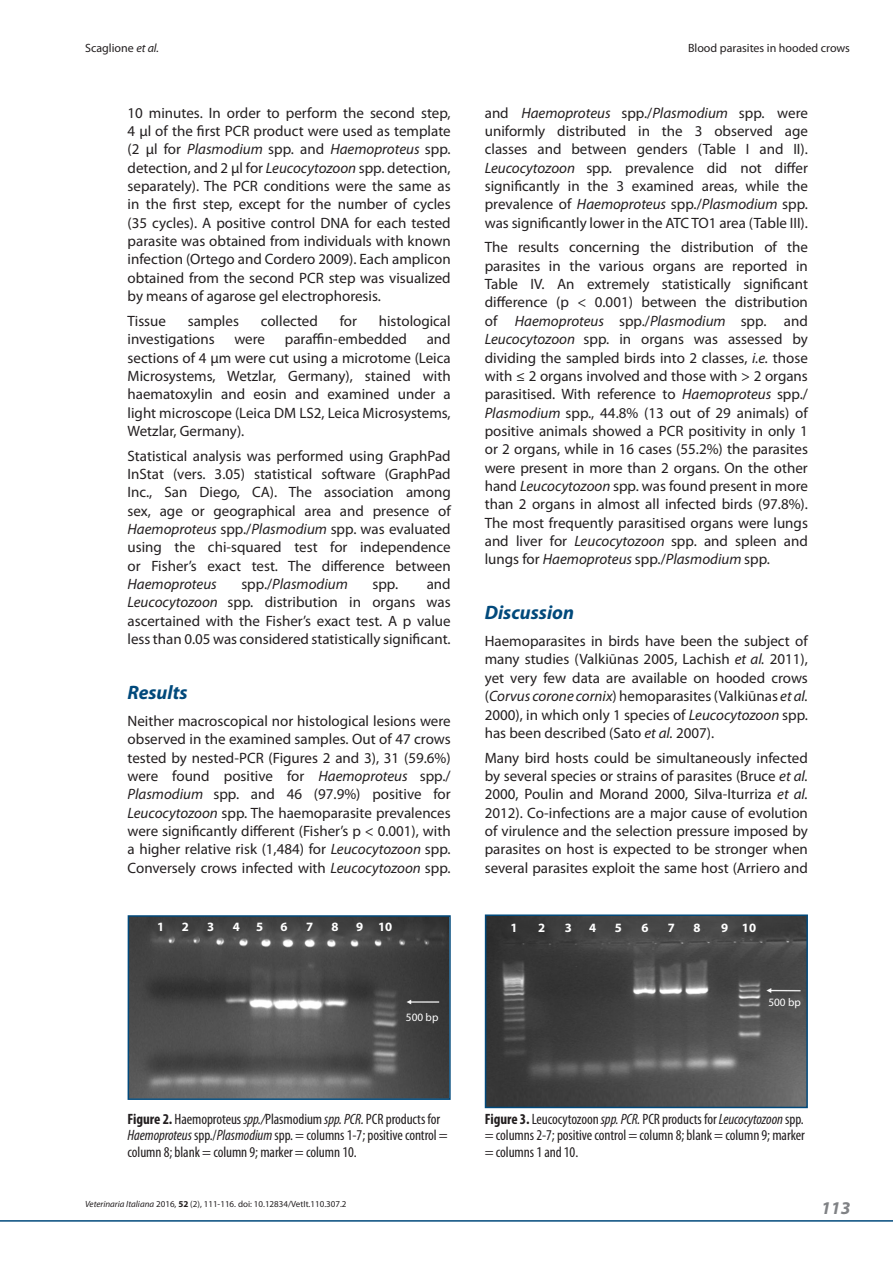
<style>
.page{position:relative;width:893px;height:1263px;background:#fff}
.page>*{position:absolute;margin:0;border:0;box-sizing:border-box;transform-origin:0 0}
.Titoli{font:italic 700 19.5px "Myriad Pro";color:#01497b}
.t1{font:italic 700 18px "Myriad Pro";color:#808285}
.Testo_EN{font:15px/18.3px "Myriad Pro";color:#231f20;text-align:justify}
.t2{font:condensed 15px/16.5px "Myriad Pro";letter-spacing:-.005em;color:#231f20}
.Testo_EN-2{font:italic 15px "Myriad Pro";color:#231f20}
.Testo_EN-3{font:700 12.75px "Myriad Pro";color:#fff}
.t3{font:12px "Myriad Pro";color:#231f20}
.Testo_EN-4{font:11.25px "Myriad Pro";color:#fff}
.t4{font:9px "Myriad Pro";color:#231f20}
.s1{font-style:italic}
.s2{font-style:normal}
.s3{font-weight:700}
</style>
<div class="page">
<hr style="left:0;top:1220px;width:893px;height:1px;background:#01497b">
<img style="left:131px;top:918px;width:317px;height:179px">
<div style="left:128px;top:915px;width:323px;height:185px;border:2px solid #01497b"></div>
<img style="left:488px;top:917px;width:317px;height:188px">
<div style="left:485px;top:914px;width:323px;height:194px;border:2px solid #01497b"></div>
<p class="t3" style="left:85px;top:40px;width:76px">Scaglione <span class="s1">et al.</span></p>
<p class="t3" style="left:688px;top:40px;width:163px">Blood parasites in hooded crows</p>
<p class="Testo_EN" style="left:128px;top:103px;width:325px">10 minutes. In order to perform the second step, 4 μl of the first PCR product were used as template (2 μl for <span class="s1">Plasmodium</span> spp. and <span class="s1">Haemoproteus</span> spp. detection, and 2 μl for <span class="s1">Leucocytozoon</span> spp. detection, separately). The PCR conditions were the same as in the first step, except for the number of cycles (35 cycles). A positive control DNA for each tested parasite was obtained from individuals with known infection (Ortego and Cordero 2009). Each amplicon obtained from the second PCR step was visualized by means of agarose gel electrophoresis.</p>
<p class="Testo_EN" style="left:128px;top:311px;width:40px">Tissue</p>
<p class="Testo_EN" style="left:188px;top:311px;width:53px">samples</p>
<p class="Testo_EN" style="left:261px;top:311px;width:59px">collected</p>
<p class="Testo_EN" style="left:340px;top:311px;width:19px">for</p>
<p class="Testo_EN" style="left:379px;top:311px;width:73px">histological</p>
<p class="Testo_EN" style="left:128px;top:330px;width:89px">investigations</p>
<p class="Testo_EN" style="left:234px;top:330px;width:32px">were</p>
<p class="Testo_EN" style="left:285px;top:330px;width:124px">paraffin‑embedded</p>
<p class="Testo_EN" style="left:128px;top:330px;width:325px;text-indent:299px">and sections of 4 μm were cut using a microtome (Leica Microsystems, Wetzlar, Germany), stained with haematoxylin and eosin and examined under a light microscope (Leica DM LS2, Leica Microsystems, Wetzlar, Germany).</p>
<p class="Testo_EN" style="left:128px;top:446px;width:325px">Statistical analysis was performed using GraphPad InStat (vers. 3.05) statistical software (GraphPad Inc., San Diego, CA). The association among sex, age or geographical area and presence of <span class="s1">Haemoproteus</span> spp./<span class="s1">Plasmodium</span> spp. was evaluated using the chi‑squared test for independence or Fisher’s exact test. The difference between <span class="s1">Haemoproteus</span></p>
<p class="Testo_EN" style="left:128px;top:575px;width:325px;text-indent:299px">and <span class="s1">Leucocytozoon</span> spp. distribution in organs was ascertained with the Fisher’s exact test. A p value less than 0.05 was considered statistically significant.</p>
<p class="Titoli" style="left:128px;top:680px;width:62px">Results</p>
<p class="Testo_EN" style="left:128px;top:711px;width:325px">Neither macroscopical nor histological lesions were observed in the examined samples. Out of 47 crows tested by nested‑PCR (Figures 2 and 3), 31 (59.6%) were found positive for <span class="s1">Haemoproteus</span> spp./ <span class="s1">Plasmodium</span> spp. and 46 (97.9%) positive for <span class="s1">Leucocytozoon</span> spp. The haemoparasite prevalences were significantly different (Fisher’s p &lt; 0.001), with a higher relative risk (1,484) for <span class="s1">Leucocytozoon</span> spp.<br>Conversely crows infected with <span class="s1">Leucocytozoon</span> spp.</p>
<p class="Testo_EN-2" style="left:241px;top:575px;width:108px"><span class="s2">spp./</span>Plasmodium</p>
<p class="Testo_EN" style="left:372px;top:575px;width:27px">spp.</p>
<p class="Testo_EN-3" style="left:157px;top:919px;width:9px">1</p>
<p class="Testo_EN-3" style="left:182px;top:919px;width:9px">2</p>
<p class="Testo_EN-3" style="left:207px;top:919px;width:9px">3</p>
<p class="Testo_EN-3" style="left:233px;top:919px;width:9px">4</p>
<p class="Testo_EN-3" style="left:256px;top:919px;width:9px">5</p>
<p class="Testo_EN-3" style="left:281px;top:919px;width:9px">6</p>
<p class="Testo_EN-3" style="left:306px;top:919px;width:9px">7</p>
<p class="Testo_EN-3" style="left:332px;top:919px;width:9px">8</p>
<p class="Testo_EN-3" style="left:356px;top:919px;width:9px">9</p>
<p class="Testo_EN-3" style="left:378px;top:919px;width:16px">10</p>
<p class="Testo_EN-4" style="left:406px;top:1010px;width:34px">500 bp</p>
<p class="Testo_EN" style="left:485px;top:103px;width:325px">and <span class="s1">Haemoproteus</span> spp./<span class="s1">Plasmodium</span> spp. were uniformly distributed in the 3 observed age classes and between genders (Table I and II).<br><span class="s1">Leucocytozoon</span> spp. prevalence did not differ significantly in the 3 examined areas, while the prevalence of <span class="s1">Haemoproteus</span> spp./<span class="s1">Plasmodium</span> spp. was significantly lower in the ATC TO1 area (Table III).</p>
<p class="Testo_EN" style="left:485px;top:238px;width:325px">The results concerning the distribution of the parasites in the various organs are reported in Table IV. An extremely statistically significant difference (p &lt; 0.001) between the distribution of <span class="s1">Haemoproteus</span> spp./<span class="s1">Plasmodium</span> spp. and <span class="s1">Leucocytozoon</span> spp. in organs was assessed by dividing the sampled birds into 2 classes, <span class="s1">i.e.</span> those with ≤ 2 organs involved and those with &gt; 2 organs parasitised. With reference to <span class="s1">Haemoproteus</span> spp./ <span class="s1">Plasmodium</span> spp., 44.8% (13 out of 29 animals) of positive animals showed a PCR positivity in only 1 or 2 organs, while in 16 cases (55.2%) the parasites were present in more than 2 organs. On the other hand <span class="s1">Leucocytozoon</span> spp. was found present in more than 2 organs in almost all infected birds (97.8%).<br>The most frequently parasitised organs were lungs and liver for <span class="s1">Leucocytozoon</span> spp. and spleen and lungs for <span class="s1">Haemoproteus</span> spp./<span class="s1">Plasmodium</span> spp.</p>
<p class="Titoli" style="left:485px;top:600px;width:91px">Discussion</p>
<p class="Testo_EN" style="left:485px;top:632px;width:325px">Haemoparasites in birds have been the subject of many studies (Valkiūnas 2005, Lachish <span class="s1">et al.</span> 2011), yet very few data are available on hooded crows (<span class="s1">Corvus corone cornix</span>) hemoparasites (Valkiūnas <span class="s1">et al.<br></span>2000), in which only 1 species of <span class="s1">Leucocytozoon</span> spp. has been described (Sato <span class="s1">et al.</span> 2007).</p>
<p class="Testo_EN" style="left:485px;top:748px;width:325px">Many bird hosts could be simultaneously infected by several species or strains of parasites (Bruce <span class="s1">et al.<br></span>2000, Poulin and Morand 2000, Silva‑Iturriza <span class="s1">et al.<br></span>2012). Co‑infections are a major cause of evolution of virulence and the selection pressure imposed by parasites on host is expected to be stronger when several parasites exploit the same host (Arriero and</p>
<p class="Testo_EN-3" style="left:511px;top:919px;width:9px">1</p>
<p class="Testo_EN-3" style="left:538px;top:919px;width:9px">2</p>
<p class="Testo_EN-3" style="left:565px;top:919px;width:9px">3</p>
<p class="Testo_EN-3" style="left:589px;top:919px;width:9px">4</p>
<p class="Testo_EN-3" style="left:615px;top:919px;width:9px">5</p>
<p class="Testo_EN-3" style="left:641px;top:919px;width:9px">6</p>
<p class="Testo_EN-3" style="left:668px;top:919px;width:9px">7</p>
<p class="Testo_EN-3" style="left:693px;top:919px;width:9px">8</p>
<p class="Testo_EN-3" style="left:721px;top:919px;width:9px">9</p>
<p class="Testo_EN-3" style="left:742px;top:919px;width:16px">10</p>
<p class="Testo_EN-4" style="left:768px;top:995px;width:34px">500 bp</p>
<p class="t2" style="left:128px;top:1110px;width:322px"><span class="s3">Figure 2.</span> Haemoproteus <span class="s1">spp./</span>Plasmodium <span class="s1">spp. PCR.</span> PCR products for<br><span class="s1">Haemoproteus</span> spp./<span class="s1">Plasmodium</span> spp. = columns 1-7; positive control = column 8; blank = column 9; marker = column 10.</p>
<p class="t4" style="left:85px;top:1198px;width:263px"><span class="s1">Veterinaria Italiana</span> 2016, <span class="s3">52</span> (2), 111-116. doi: 10.12834/VetIt.110.307.2</p>
<p class="t2" style="left:485px;top:1110px;width:321px;text-align:justify"><span class="s3">Figure 3.</span>Leucocytozoon <span class="s1">spp. PCR.</span> PCR products for <span class="s1">Leucocytozoon</span> spp. = columns 2-7; positive control = column 8; blank = column 9; marker = columns 1 and 10.</p>
<p class="t1" style="left:821px;top:1196px;width:31px">113</p>
</div>
